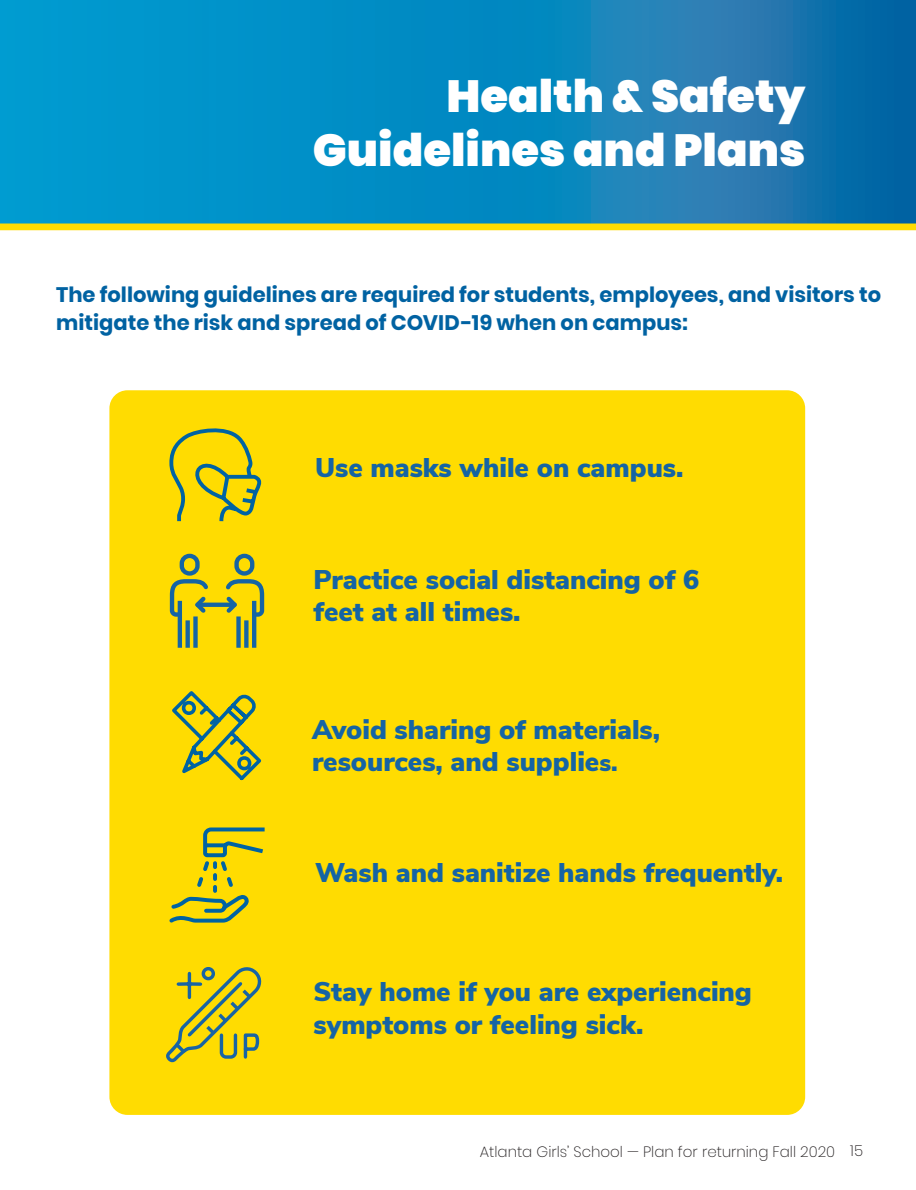
<style>
.page{position:relative;width:916px;height:1190px;background:#fff}
.page>*{position:absolute;margin:0;border:0;box-sizing:border-box;transform-origin:0 0}
.Page_Header{font:900 45px/54px "Poppins";color:#fff;text-align:right}
.t1{font:900 27px/32.4px "Nunito Sans";color:#1564a4}
.guideline_header{font:700 21px/28.5px "Poppins";color:#0062a2}
.t2{font:200 15px "Poppins";color:#231f20}
.s1{font-size:24px}
</style>
<div class="page">
<svg style="left:0;top:0;width:914px;height:224px;background:#0a87be"></svg>
<div style="left:0;top:224px;width:914px;height:6px;background:#ffdc01"></div>
<div style="left:109px;top:390px;width:695px;height:725px;background:#ffdc01;border-radius:18px"></div>
<svg style="left:172px;top:691px;width:90px;height:90px"></svg>
<div style="left:185px;top:620px;width:5px;height:28px;background:#1564a4"></div>
<hr style="left:178px;top:601px;width:4px;height:47px;background:#1564a4">
<svg style="left:193px;top:619px;width:4px;height:29px"></svg>
<svg style="left:244px;top:620px;width:4px;height:28px"></svg>
<svg style="left:236px;top:619px;width:4px;height:29px"></svg>
<hr style="left:252px;top:601px;width:4px;height:47px;background:#1564a4">
<svg style="left:222px;top:579px;width:42px;height:40px"></svg>
<svg style="left:211px;top:603px;width:23px;height:4px"></svg>
<div style="left:179px;top:554px;width:20px;height:22px;border:4px solid #1564a4;border-radius:8px"></div>
<div style="left:234px;top:554px;width:20px;height:22px;border:4px solid #1564a4;border-radius:8px"></div>
<svg style="left:169px;top:579px;width:42px;height:40px"></svg>
<svg style="left:169px;top:827px;width:96px;height:96px"></svg>
<svg style="left:171px;top:428px;width:91px;height:94px"></svg>
<svg style="left:166px;top:967px;width:96px;height:96px"></svg>
<p class="Page_Header" style="left:313px;top:70px;width:493px">Health &amp; Safety<br>Guidelines and Plans</p>
<p class="guideline_header" style="left:56px;top:280px;width:826px">The following guidelines are required for students, employees, and visitors to mitigate the risk and spread of COVID-19 when on campus:</p>
<p class="t1" style="left:315px;top:450px;width:369px">Use masks while on campus.</p>
<p class="t1" style="left:313px;top:562px;width:387px">Practice social distancing of 6 feet at all times.</p>
<p class="t1" style="left:312px;top:712px;width:349px">Avoid sharing of materials, resources, and supplie<span class="s1">s.</span></p>
<p class="t1" style="left:315px;top:855px;width:469px">Wash and sanitize hands frequently.</p>
<p class="t1" style="left:313px;top:975px;width:439px">Stay home if you are experiencing symptoms or feeling sick.</p>
<p class="t2" style="left:479px;top:1143px;width:384px">Atlanta Girls’ School — Plan for returning Fall 2020 15</p>
</div>
